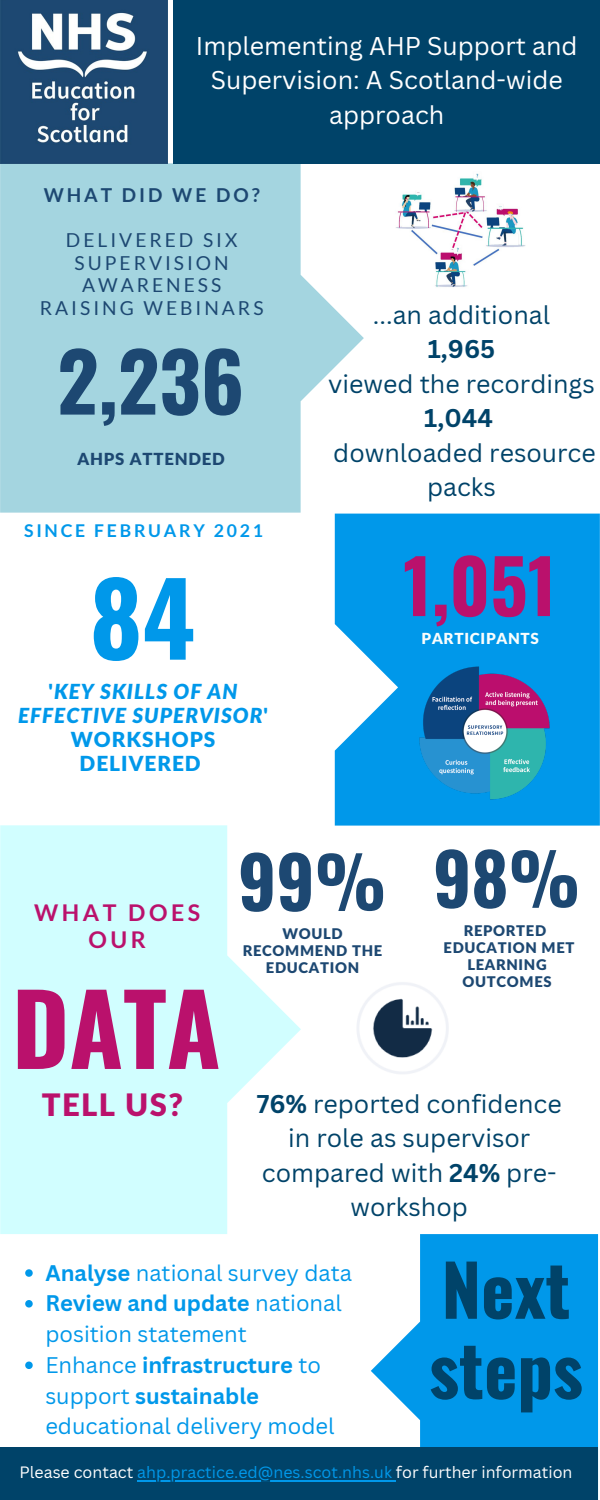
<style>
.page{position:relative;width:600px;height:1500px;background:#fff}
.page>*{position:absolute;margin:0;border:0;box-sizing:border-box;transform-origin:0 0}
.t1{font:700 100.7px "Oswald";color:#0098ea}
.t2{font:700 97.8px "Oswald";color:#ba116c}
.t3{font:700 80.7px "Oswald";color:#1d4872}
.t4{font:700 73.9px "Oswald";color:#ba116c}
.t5{font:700 71.2px "Oswald";color:#1d4872}
.t6{font:700 70.6px/80.2px "Oswald";color:#004369}
.t7{font:900 31px "Lato Latin";letter-spacing:.045em;color:#ba116c}
.t8{font:25px/34.5px "Canva Sans";color:#004369;text-align:center}
.t9{font:25px/34.5px "Canva Sans";color:#fff;text-align:center}
.t10{font:700 25px "Canva Sans";color:#004369}
.t11{font:700 23.1px/27px "Lato";letter-spacing:.155em;color:#ba116c;text-align:center}
.t12{font:22px/30.8px "Canva Sans";color:#0098ea}
.t13{font:italic 900 20.8px/24px "Lato";letter-spacing:.045em;color:#0098ea;text-align:center}
.t14{font:900 20.8px/24px "Lato Latin";letter-spacing:.045em;color:#0098ea;text-align:center}
.t15{font:19.2px/22.5px "Lato";letter-spacing:.155em;color:#1d4872;text-align:center}
.t16{font:700 19.2px "Lato";letter-spacing:.155em;color:#1d4872}
.t17{font:700 17.7px "Lato";letter-spacing:.155em;color:#0098ea}
.t18{font:900 16.7px "Lato Latin";letter-spacing:.045em;color:#1d4872}
.t19{font:16px "Canva Sans";color:#fff}
.t20{font:900 15.3px "Lato Latin";letter-spacing:.045em;color:#f9fdfd}
.t21{font:900 14.7px/17px "Lato Latin";letter-spacing:.045em;color:#1d4872;text-align:center}
.s1{font-family:"Lato Latin";font-style:normal}
.s2{font-weight:700}
.s3{color:#0098ea}
</style>
<div class="page">
<div style="left:398px;top:514px;width:202px;height:312px;background:#0098ea"></div>
<svg style="left:0;top:163px;width:364px;height:350px;background:#b0dae4"></svg>
<img style="left:0;top:0;width:168px;height:163px">
<div style="left:174px;top:0;width:426px;height:163px;background:#004369"></div>
<img style="left:396px;top:173px;width:130px;height:115px">
<svg style="left:334px;top:513px;width:64px;height:313px;background:#0f9eeb"></svg>
<img style="left:334px;top:648px;width:266px;height:170px">
<img style="left:357px;top:982px;width:92px;height:92px">
<svg style="left:0;top:825px;width:301px;height:409px;fill:#d1feff"></svg>
<svg style="left:371px;top:1234px;width:227px;height:213px;fill:#0098ea"></svg>
<div style="left:0;top:1447px;width:598px;height:53px;background:#004369"></div>
<hr style="left:137px;top:1480px;width:259px;height:1px;background:#0098ea">
<svg style="left:25px;top:1269px;width:8px;height:8px"></svg>
<svg style="left:25px;top:1300px;width:8px;height:8px"></svg>
<svg style="left:25px;top:1362px;width:8px;height:7px"></svg>
<p class="t9" style="left:196px;top:28px;width:383px">Implementing AHP Support and<br>Supervision: A Scotland-wide approach</p>
<p class="t16" style="left:44px;top:183px;width:218px">WHAT DID WE DO?</p>
<p class="t15" style="left:40px;top:229px;width:225px">DELIVERED SIX<br>SUPERVISION<br>AWARENESS<br>RAISING WEBINARS</p>
<h3 class="t3" style="left:57px;top:318px;width:188px">2,236</h3>
<p class="t18" style="left:77px;top:452px;width:149px">AHPS ATTENDED</p>
<p class="t17" style="left:24px;top:520px;width:240px">SINCE FEBRUARY 2021</p>
<h1 class="t1" style="left:90px;top:540px;width:107px">84</h1>
<p class="t13" style="left:18px;top:680px;width:251px"><span class="s1">'</span>KEY SKILLS OF AN<br>EFFECTIVE SUPERVISOR<span class="s1">'</span></p>
<p class="t14" style="left:71px;top:728px;width:146px">WORKSHOPS<br>DELIVERED</p>
<p class="t8" style="left:373px;top:297px;width:179px">...an additional</p>
<p class="t10" style="left:428px;top:332px;width:69px">1,965</p>
<p class="t8" style="left:328px;top:366px;width:268px">viewed the recordings</p>
<p class="t10" style="left:424px;top:401px;width:70px">1,044</p>
<p class="t8" style="left:333px;top:435px;width:264px">downloaded resource packs</p>
<h3 class="t4" style="left:403px;top:528px;width:155px">1,051</h3>
<p class="t20" style="left:422px;top:632px;width:119px">PARTICIPANTS</p>
<p class="t11" style="left:34px;top:899px;width:168px">WHAT DOES<br>OUR</p>
<h2 class="t2" style="left:12px;top:952px;width:210px">DATA</h2>
<h3 class="t7" style="left:42px;top:1091px;width:143px">TELL US?</h3>
<h3 class="t5" style="left:238px;top:826px;width:150px">99%</h3>
<p class="t21" style="left:243px;top:926px;width:141px">WOULD<br>RECOMMEND THE<br>EDUCATION</p>
<h3 class="t5" style="left:433px;top:823px;width:149px">98%</h3>
<p class="t21" style="left:444px;top:923px;width:132px">REPORTED<br>EDUCATION MET<br>LEARNING<br>OUTCOMES</p>
<p class="t8" style="left:257px;top:1086px;width:307px"><span class="s2">76%</span> reported confidence in role as supervisor compared with <span class="s2">24%</span> pre&shy;workshop</p>
<p class="t12" style="left:45px;top:1257px;width:308px"><span class="s2">Analyse</span> national survey data<br><span class="s2">Review and update</span> national position statement<br>Enhance <span class="s2">infrastructure</span> to support <span class="s2">sustainable </span>educational delivery model</p>
<h3 class="t6" style="left:429px;top:1247px;width:155px">Next steps</h3>
<p class="t19" style="left:20px;top:1461px;width:555px">Please contact <span class="s3">ahp.practice.ed@nes.scot.nhs.uk</span> for further information</p>
</div>
